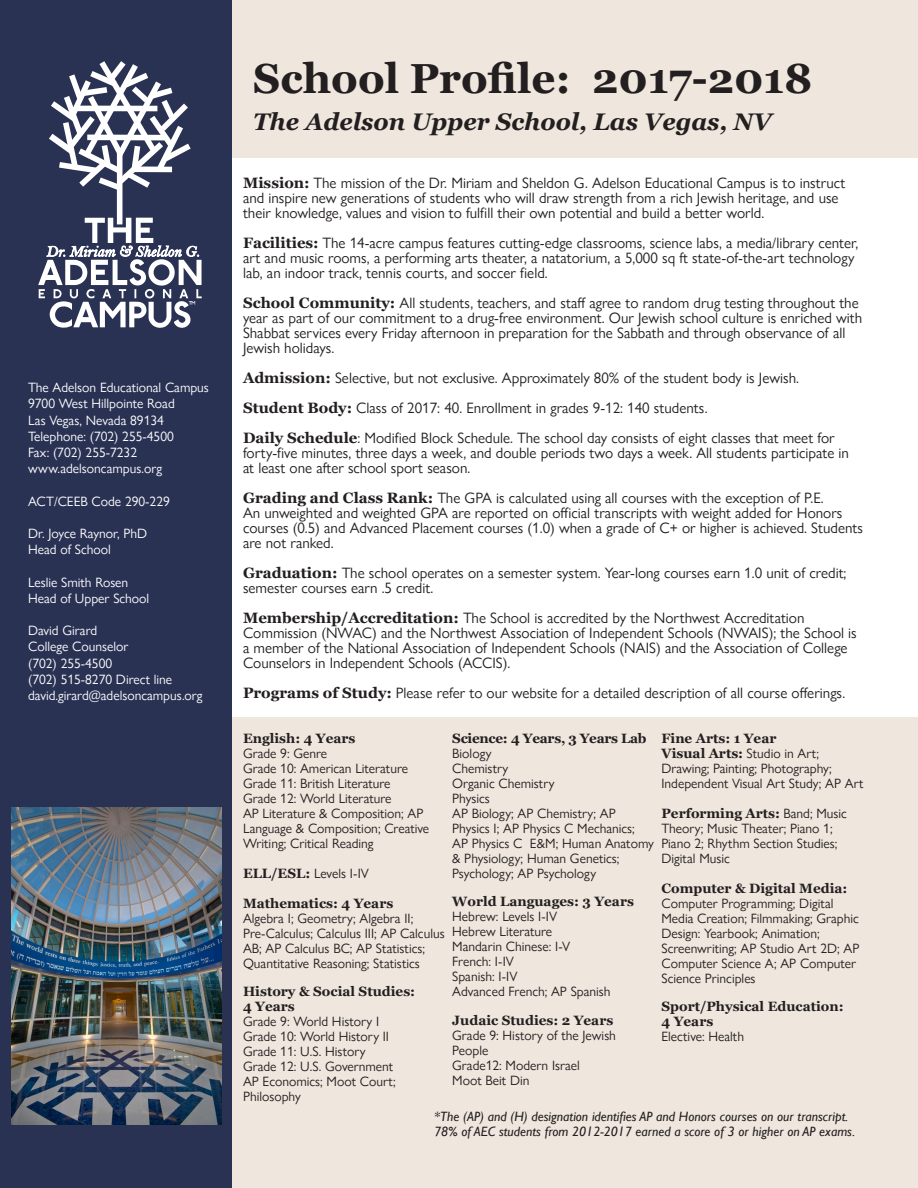
<style>
.page{position:relative;width:918px;height:1188px;background:#fff}
.page>*{position:absolute;margin:0;border:0;box-sizing:border-box;transform-origin:0 0}
.t1{font:700 42px "Georgia";color:#231f20}
.t2{font:italic 700 24px "Georgia";color:#231f20}
.t3{font:15px/15px "Gill Sans Nova";color:#231f20}
.t4{font:13.5px/15px "Gill Sans Nova";color:#231f20}
.t5{font:13.5px "Gill Sans Nova";color:#fff}
.t6{font:700 13.5px "Georgia";color:#231f20}
.t7{font:italic 13.5px "Gill Sans";color:#231f20}
.t8{font:700 13.5px "Georgia";letter-spacing:-.02em;color:#231f20}
.s1{font-family:"Georgia";font-weight:700}
</style>
<div class="page">
<div style="left:0;top:0;width:918px;height:158px;background:#efe7de"></div>
<div style="left:193px;top:717px;width:725px;height:471px;background:#efe7de"></div>
<div style="left:0;top:0;width:231px;height:1188px;background:#2a3254"></div>
<img style="left:11px;top:808px;width:210px;height:316px">
<div style="left:117px;top:153px;width:5px;height:71px;background:#fff"></div>
<svg style="left:49px;top:61px;width:142px;height:134px"></svg>
<svg style="left:38px;top:218px;width:164px;height:110px"></svg>
<p class="t5" style="left:28px;top:379px;width:182px">The Adelson Educational Campus</p>
<p class="t5" style="left:28px;top:396px;width:148px">9700 West Hillpointe Road</p>
<p class="t5" style="left:28px;top:412px;width:137px">Las Vegas, Nevada 89134</p>
<p class="t5" style="left:28px;top:428px;width:147px">Telephone: (702) 255-4500</p>
<p class="t5" style="left:28px;top:444px;width:111px">Fax: (702) 255-7232</p>
<p class="t5" style="left:28px;top:460px;width:136px">www.adelsoncampus.org</p>
<p class="t5" style="left:28px;top:493px;width:143px">ACT/CEEB Code 290-229</p>
<p class="t5" style="left:28px;top:525px;width:120px">Dr. Joyce Raynor, PhD</p>
<p class="t5" style="left:28px;top:541px;width:84px">Head of School</p>
<p class="t5" style="left:28px;top:574px;width:102px">Leslie Smith Rosen</p>
<p class="t5" style="left:28px;top:590px;width:123px">Head of Upper School</p>
<p class="t5" style="left:28px;top:622px;width:71px">David Girard</p>
<p class="t5" style="left:28px;top:639px;width:102px">College Counselor</p>
<p class="t5" style="left:28px;top:655px;width:86px">(702) 255-4500</p>
<p class="t5" style="left:28px;top:671px;width:146px">(702) 515-8270 Direct line</p>
<p class="t5" style="left:28px;top:687px;width:176px">david.girard@adelsoncampus.org</p>
<p class="t1" style="left:253px;top:51px;width:561px">School Profile: 2017-2018</p>
<p class="t2" style="left:253px;top:106px;width:520px">The Adelson Upper School, Las Vegas, NV</p>
<p class="t3" style="left:243px;top:175px;width:604px"><span class="s1">Mission:</span> The mission of the Dr. Miriam and Sheldon G. Adelson Educational Campus is to instruct and inspire new generations of students who will draw strength from a rich Jewish heritage, and use their knowledge, values and vision to fulfill their own potential and build a better world.</p>
<p class="t3" style="left:243px;top:235px;width:617px"><span class="s1">Facilities:</span> The 14-acre campus features cutting-edge classrooms, science labs, a media/library center, art and music rooms, a performing arts theater, a natatorium, a 5,000 sq ft state-of-the-art technology lab, an indoor track, tennis courts, and soccer field.</p>
<p class="t3" style="left:243px;top:295px;width:621px"><span class="s1">School Community:</span> All students, teachers, and staff agree to random drug testing throughout the year as part of our commitment to a drug-free environment. Our Jewish school culture is enriched with Shabbat services every Friday afternoon in preparation for the Sabbath and through observance of all Jewish holidays.</p>
<p class="t3" style="left:243px;top:370px;width:557px"><span class="s1">Admission:</span> Selective, but not exclusive. Approximately 80% of the student body is Jewish.</p>
<p class="t3" style="left:243px;top:400px;width:466px"><span class="s1">Student Body:</span> Class of 2017: 40. Enrollment in grades 9-12: 140 students.</p>
<p class="t3" style="left:243px;top:430px;width:607px"><span class="s1">Daily Schedule</span>: Modified Block Schedule. The school day consists of eight classes that meet for forty-five minutes, three days a week, and double periods two days a week. All students participate in at least one after school sport season.</p>
<p class="t3" style="left:243px;top:490px;width:622px"><span class="s1">Grading and Class Rank:</span> The GPA is calculated using all courses with the exception of P.E.<br>An unweighted and weighted GPA are reported on official transcripts with weight added for Honors courses (0.5) and Advanced Placement courses (1.0) when a grade of C+ or higher is achieved. Students are not ranked.</p>
<p class="t3" style="left:243px;top:565px;width:605px"><span class="s1">Graduation:</span> The school operates on a semester system. Year-long courses earn 1.0 unit of credit; semester courses earn .5 credit.</p>
<p class="t3" style="left:243px;top:610px;width:615px"><span class="s1">Membership/Accreditation:</span> The School is accredited by the Northwest Accreditation Commission (NWAC) and the Northwest Association of Independent Schools (NWAIS); the School is a member of the National Association of Independent Schools (NAIS) and the Association of College Counselors in Independent Schools (ACCIS).</p>
<p class="t3" style="left:243px;top:685px;width:604px"><span class="s1">Programs of Study:</span> Please refer to our website for a detailed description of all course offerings.</p>
<p class="t6" style="left:243px;top:730px;width:114px">English: 4 Years</p>
<p class="t4" style="left:243px;top:746px;width:86px">Grade 9: Genre</p>
<p class="t4" style="left:243px;top:761px;width:167px">Grade 10: American Literature</p>
<p class="t4" style="left:243px;top:776px;width:149px">Grade 11: British Literature</p>
<p class="t4" style="left:243px;top:791px;width:150px">Grade 12: World Literature</p>
<p class="t4" style="left:243px;top:806px;width:188px">AP Literature &amp; Composition; AP<br>Language &amp; Composition; Creative<br>Writing; Critical Reading</p>
<p class="t4" style="left:243px;top:866px;width:127px"><span class="s1">ELL/ESL:</span> Levels I-IV</p>
<p class="t6" style="left:243px;top:895px;width:152px">Mathematics: 4 Years</p>
<p class="t4" style="left:243px;top:911px;width:203px">Algebra I; Geometry; Algebra II; Pre-Calculus; Calculus III; AP Calculus AB; AP Calculus BC; AP Statistics; Quantitative Reasoning; Statistics</p>
<p class="t6" style="left:243px;top:983px;width:174px">History &amp; Social Studies:</p>
<p class="t6" style="left:243px;top:998px;width:53px">4 Years</p>
<p class="t4" style="left:243px;top:1014px;width:138px">Grade 9: World History I</p>
<p class="t4" style="left:243px;top:1029px;width:148px">Grade 10: World History II</p>
<p class="t4" style="left:243px;top:1044px;width:124px">Grade 11: U.S. History</p>
<p class="t4" style="left:243px;top:1059px;width:152px">Grade 12: U.S. Government</p>
<p class="t4" style="left:243px;top:1074px;width:154px">AP Economics; Moot Court;<br>Philosophy</p>
<p class="t8" style="left:452px;top:730px;width:196px">Science: 4 Years, 3 Years Lab</p>
<p class="t4" style="left:452px;top:746px;width:41px">Biology</p>
<p class="t4" style="left:452px;top:761px;width:58px">Chemistry</p>
<p class="t4" style="left:452px;top:776px;width:104px">Organic Chemistry</p>
<p class="t4" style="left:452px;top:791px;width:39px">Physics</p>
<p class="t4" style="left:452px;top:806px;width:203px">AP Biology; AP Chemistry; AP<br>Physics I; AP Physics C Mechanics;<br>AP Physics C E&amp;M; Human Anatomy &amp; Physiology; Human Genetics;<br>Psychology; AP Psychology</p>
<p class="t6" style="left:452px;top:893px;width:183px">World Languages: 3 Years</p>
<p class="t4" style="left:452px;top:909px;width:106px">Hebrew: Levels I-IV</p>
<p class="t4" style="left:452px;top:924px;width:102px">Hebrew Literature</p>
<p class="t4" style="left:452px;top:939px;width:120px">Mandarin Chinese: I-V</p>
<p class="t4" style="left:452px;top:954px;width:63px">French: I-IV</p>
<p class="t4" style="left:452px;top:969px;width:67px">Spanish: I-IV</p>
<p class="t4" style="left:452px;top:984px;width:160px">Advanced French; AP Spanish</p>
<p class="t6" style="left:452px;top:1012px;width:163px">Judaic Studies: 2 Years</p>
<p class="t4" style="left:452px;top:1028px;width:165px">Grade 9: History of the Jewish<br>People</p>
<p class="t4" style="left:452px;top:1058px;width:129px">Grade12: Modern Israel</p>
<p class="t4" style="left:452px;top:1073px;width:79px">Moot Beit Din</p>
<p class="t6" style="left:662px;top:730px;width:116px">Fine Arts: 1 Year</p>
<p class="t4" style="left:662px;top:746px;width:204px"><span class="s1">Visual Arts:</span> Studio in Art;<br>Drawing; Painting; Photography;<br>Independent Visual Art Study; AP Art</p>
<p class="t4" style="left:662px;top:806px;width:187px"><span class="s1">Performing Arts:</span> Band; Music<br>Theory; Music Theater; Piano 1;<br>Piano 2; Rhythm Section Studies;<br>Digital Music</p>
<p class="t4" style="left:662px;top:881px;width:199px"><span class="s1">Computer &amp; Digital Media:<br></span>Computer Programming; Digital<br>Media Creation; Filmmaking; Graphic<br>Design: Yearbook; Animation;<br>Screenwriting; AP Studio Art 2D; AP<br>Computer Science A; AP Computer<br>Science Principles</p>
<p class="t6" style="left:662px;top:998px;width:184px">Sport/Physical Education:</p>
<p class="t6" style="left:662px;top:1013px;width:53px">4 Years</p>
<p class="t4" style="left:662px;top:1029px;width:84px">Elective: Health</p>
<p class="t7" style="left:434px;top:1108px;width:415px">*The (AP) and (H) designation identifies AP and Honors courses on our transcript.</p>
<p class="t7" style="left:434px;top:1123px;width:423px">78% of AEC students from 2012-2017 earned a score of 3 or higher on AP exams.</p>
</div>
